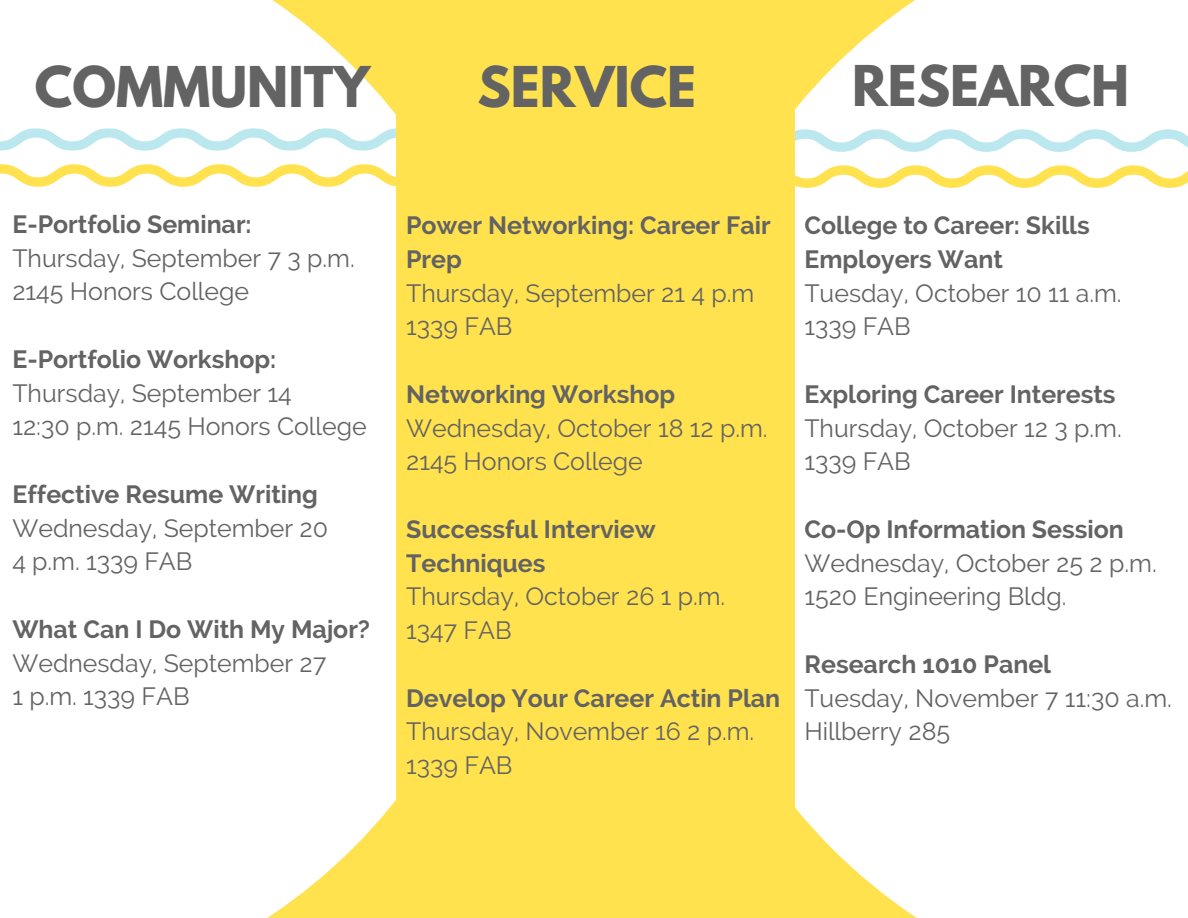
<style>
.page{position:relative;width:1188px;height:918px;background:#fff}
.page>*{position:absolute;margin:0;border:0;box-sizing:border-box;transform-origin:0 0}
.t1{font:700 49.8px "League Spartan";color:#636363}
.t2{font:24.9px/33.8px "Raleway";color:#636363}
.t3{font:700 24.9px/33.8px "Raleway";color:#636363}
</style>
<div class="page">
<svg style="left:267px;top:0;width:129px;height:918px"></svg>
<svg style="left:794px;top:0;width:123px;height:918px"></svg>
<svg style="left:0;top:128px;width:396px;height:23px"></svg>
<svg style="left:0;top:164px;width:396px;height:23px"></svg>
<svg style="left:794px;top:129px;width:394px;height:23px"></svg>
<svg style="left:794px;top:165px;width:394px;height:23px"></svg>
<div style="left:396px;top:0;width:398px;height:918px;background:#ffe24e"></div>
<h1 class="t1" style="left:35px;top:62px;width:337px">COMMUNITY</h1>
<h1 class="t1" style="left:477px;top:62px;width:220px">SERVICE</h1>
<h1 class="t1" style="left:852px;top:61px;width:278px">RESEARCH</h1>
<p class="t3" style="left:12px;top:207px;width:241px">E-Portfolio Seminar:</p>
<p class="t2" style="left:12px;top:241px;width:344px">Thursday, September 7 3 p.m.<br>2145 Honors College</p>
<p class="t3" style="left:12px;top:342px;width:265px">E-Portfolio Workshop:</p>
<p class="t2" style="left:12px;top:376px;width:356px">Thursday, September 14<br>12:30 p.m. 2145 Honors College</p>
<p class="t3" style="left:12px;top:477px;width:307px">Effective Resume Writing</p>
<p class="t2" style="left:12px;top:511px;width:317px">Wednesday, September 20<br>4 p.m. 1339 FAB</p>
<p class="t3" style="left:12px;top:612px;width:359px">What Can I Do With My Major?</p>
<p class="t2" style="left:12px;top:646px;width:316px">Wednesday, September 27<br>1 p.m. 1339 FAB</p>
<p class="t3" style="left:406px;top:208px;width:366px">Power Networking: Career Fair<br>Prep</p>
<p class="t2" style="left:406px;top:276px;width:350px">Thursday, September 21 4 p.m<br>1339 FAB</p>
<p class="t3" style="left:406px;top:377px;width:271px">Networking Workshop</p>
<p class="t2" style="left:406px;top:411px;width:363px">Wednesday, October 18 12 p.m.<br>2145 Honors College</p>
<p class="t3" style="left:406px;top:512px;width:251px">Successful Interview<br>Techniques</p>
<p class="t2" style="left:406px;top:580px;width:321px">Thursday, October 26 1 p.m.<br>1347 FAB</p>
<p class="t3" style="left:406px;top:681px;width:376px">Develop Your Career Actin Plan</p>
<p class="t2" style="left:406px;top:715px;width:350px">Thursday, November 16 2 p.m.<br>1339 FAB</p>
<p class="t3" style="left:804px;top:208px;width:287px">College to Career: Skills<br>Employers Want</p>
<p class="t2" style="left:804px;top:276px;width:319px">Tuesday, October 10 11 a.m.<br>1339 FAB</p>
<p class="t3" style="left:804px;top:377px;width:313px">Exploring Career Interests</p>
<p class="t2" style="left:804px;top:411px;width:319px">Thursday, October 12 3 p.m.<br>1339 FAB</p>
<p class="t3" style="left:804px;top:512px;width:321px">Co-Op Information Session</p>
<p class="t2" style="left:804px;top:546px;width:354px">Wednesday, October 25 2 p.m.<br>1520 Engineering Bldg.</p>
<p class="t3" style="left:804px;top:647px;width:248px">Research 1010 Panel</p>
<p class="t2" style="left:804px;top:681px;width:369px">Tuesday, November 7 11:30 a.m.<br>Hillberry 285</p>
</div>
